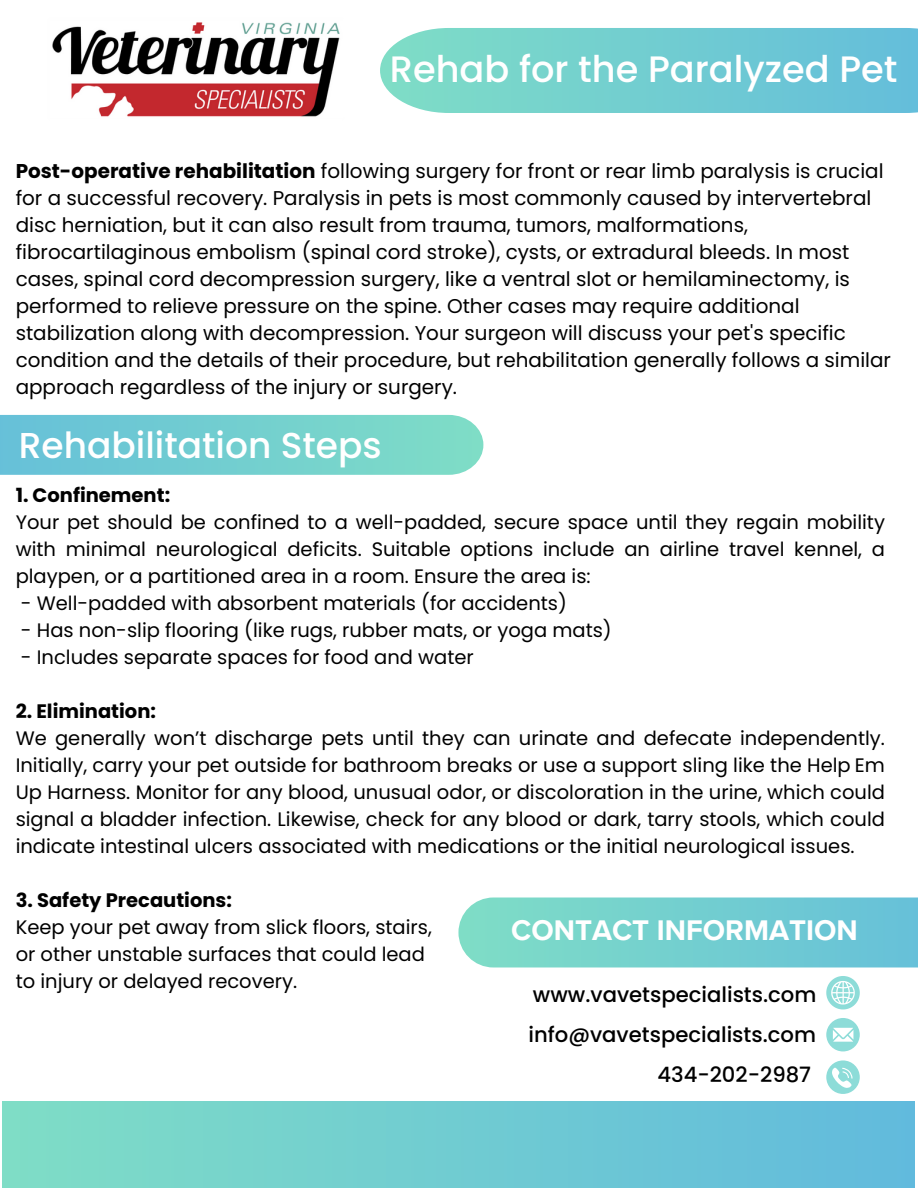
<style>
.page{position:relative;width:918px;height:1188px;background:#fff}
.page>*{position:absolute;margin:0;border:0;box-sizing:border-box;transform-origin:0 0}
.t1{font:500 36.75px "Poppins";color:#fff}
.t2{font:500 36px "Poppins";color:#fff}
.t3{font:700 29.25px "Proxima Nova";color:#fff}
.t4{font:500 21.15px "Poppins";color:#000}
.t5{font:19.95px/27px "Poppins";color:#000}
.t6{font:19.5px/27px "Poppins";color:#000;text-align:justify}
.t7{font:700 19.5px "Poppins";color:#000}
.s1{font-weight:700}
</style>
<div class="page">
<svg style="left:458px;top:898px;width:460px;height:69px;background:#74cfd0"></svg>
<div style="left:2px;top:1102px;width:913px;height:86px;background:linear-gradient(to right,#7fddc6,#61badd)"></div>
<svg style="left:826px;top:1060px;width:34px;height:34px"></svg>
<svg style="left:826px;top:1018px;width:34px;height:33px"></svg>
<img style="left:52px;top:22px;width:288px;height:95px">
<svg style="left:0;top:415px;width:483px;height:60px;background:#74cfd0"></svg>
<svg style="left:380px;top:28px;width:538px;height:85px;background:#75ced1"></svg>
<svg style="left:826px;top:976px;width:34px;height:33px"></svg>
<h2 class="t1" style="left:390px;top:43px;width:509px">Rehab for the Paralyzed Pet</h2>
<p class="t5" style="left:16px;top:158px;width:877px"><span class="s1">Post-operative rehabilitation</span> following surgery for front or rear limb paralysis is crucial for a successful recovery. Paralysis in pets is most commonly caused by intervertebral disc herniation, but it can also result from trauma, tumors, malformations, fibrocartilaginous embolism (spinal cord stroke), cysts, or extradural bleeds. In most cases, spinal cord decompression surgery, like a ventral slot or hemilaminectomy, is performed to relieve pressure on the spine. Other cases may require additional stabilization along with decompression. Your surgeon will discuss your pet's specific condition and the details of their procedure, but rehabilitation generally follows a similar approach regardless of the injury or surgery.</p>
<p class="t2" style="left:19px;top:420px;width:364px">Rehabilitation Steps</p>
<p class="t7" style="left:16px;top:481px;width:156px">1. Confinement:</p>
<p class="t6" style="left:16px;top:509px;width:871px">Your pet should be confined to a well-padded, secure space until they regain mobility with minimal neurological deficits. Suitable options include an airline travel kennel, a playpen, or a partitioned area in a room. Ensure the area is:</p>
<p class="t6" style="left:21px;top:590px;width:548px">- Well-padded with absorbent materials (for accidents)</p>
<p class="t6" style="left:21px;top:617px;width:592px">- Has non-slip flooring (like rugs, rubber mats, or yoga mats)</p>
<p class="t6" style="left:21px;top:644px;width:455px">- Includes separate spaces for food and water</p>
<p class="t7" style="left:16px;top:697px;width:142px">2. Elimination:</p>
<p class="t6" style="left:16px;top:725px;width:871px">We generally won’t discharge pets until they can urinate and defecate independently.<br>Initially, carry your pet outside for bathroom breaks or use a support sling like the Help Em Up Harness. Monitor for any blood, unusual odor, or discoloration in the urine, which could signal a bladder infection. Likewise, check for any blood or dark, tarry stools, which could indicate intestinal ulcers associated with medications or the initial neurological issues.</p>
<p class="t7" style="left:16px;top:886px;width:218px">3. Safety Precautions:</p>
<p class="t6" style="left:16px;top:914px;width:418px">Keep your pet away from slick floors, stairs,</p>
<h3 class="t6" style="left:16px;top:941px;width:411px">or other unstable surfaces that could lead</h3>
<h3 class="t6" style="left:16px;top:968px;width:283px">to injury or delayed recovery.</h3>
<h1 class="t3" style="left:511px;top:913px;width:348px">CONTACT INFORMATION</h1>
<p class="t4" style="left:533px;top:980px;width:285px">www.vavetspecialists.com</p>
<h1 class="t4" style="left:529px;top:1020px;width:289px">info@vavetspecialists.com</h1>
<p class="t4" style="left:657px;top:1060px;width:155px">434-202-2987</p>
</div>
